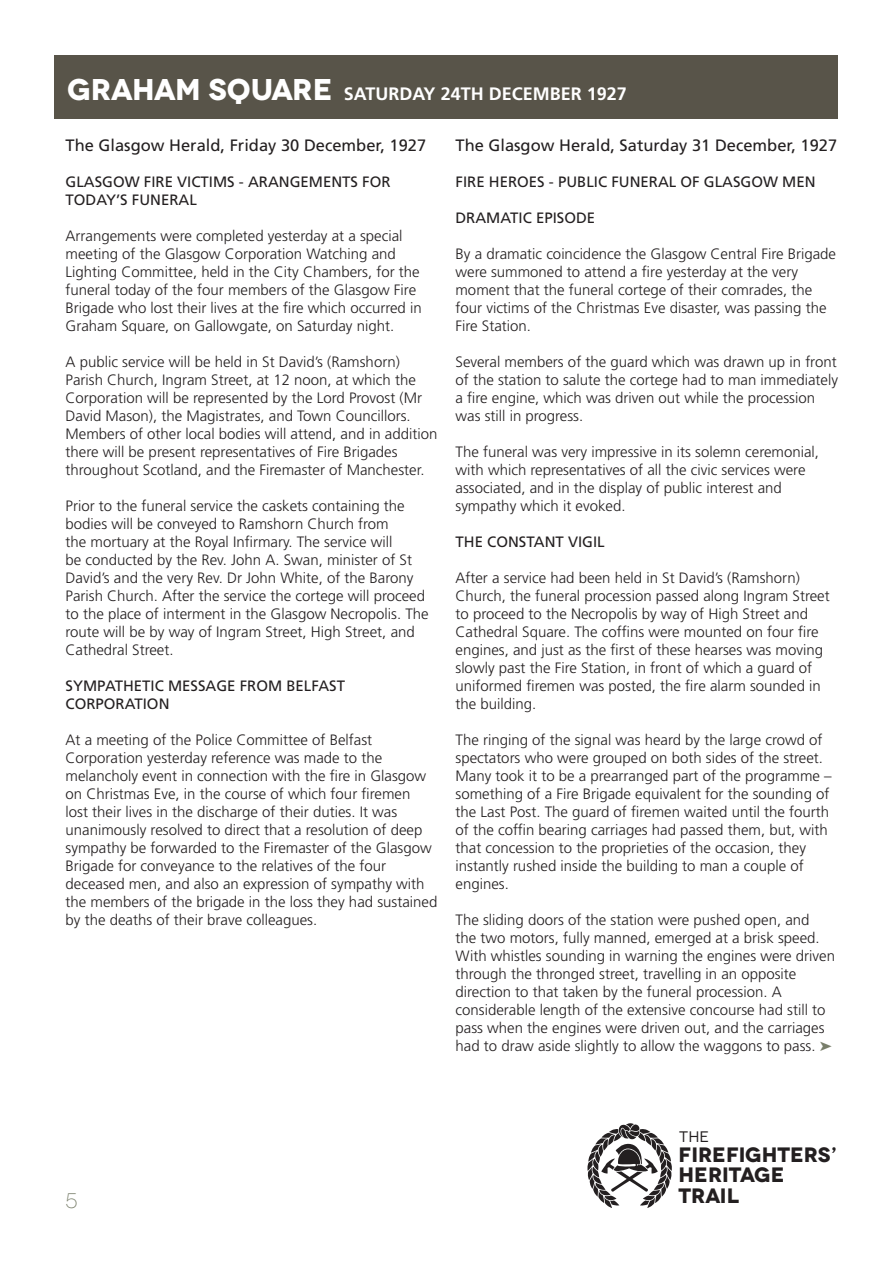
<style>
.page{position:relative;width:893px;height:1263px;background:#fff}
.page>*{position:absolute;margin:0;border:0;box-sizing:border-box;transform-origin:0 0}
.t1{font:300 21px "Novecentowide";color:#787e6a}
.t2{font:700 20.85px/20.2px "Novecentowide";color:#231f20}
.Paragraph_Style_1{font:700 18px "Frutiger LT Std";color:#fff}
.t3{font:16.5px "Frutiger LT Std";color:#231f20}
.t4{font:15.3px "Novecentowide";color:#231f20}
.t5{font:300 15px/18px "Frutiger LT Std";color:#231f20}
.t6{font:15px/18px "Frutiger LT Std";color:#231f20}
.s1{font-family:"Novecentowide";font-size:30px}
.s2{color:#787e6a}
</style>
<div class="page">
<svg style="left:587px;top:1123px;width:85px;height:85px"></svg>
<div style="left:54px;top:55px;width:783px;height:64px;background:#585449"></div>
<p class="Paragraph_Style_1" style="left:67px;top:83px;width:561px"><span class="s1">GRAHAM SQUARE</span> SATURDAY 24TH DECEMBER 1927</p>
<p class="t3" style="left:66px;top:135px;width:362px">The Glasgow Herald, Friday 30 December, 1927</p>
<p class="t6" style="left:66px;top:172px;width:327px">GLASGOW FIRE VICTIMS - ARANGEMENTS FOR<br>TODAY’S FUNERAL</p>
<p class="t5" style="left:66px;top:227px;width:358px">Arrangements were completed yesterday at a special meeting of the Glasgow Corporation Watching and Lighting Committee, held in the City Chambers, for the funeral today of the four members of the Glasgow Fire Brigade who lost their lives at the fire which occurred in Graham Square, on Gallowgate, on Saturday night.</p>
<p class="t5" style="left:66px;top:353px;width:373px">A public service will be held in St David’s (Ramshorn)<br>Parish Church, Ingram Street, at 12 noon, at which the Corporation will be represented by the Lord Provost (Mr David Mason), the Magistrates, and Town Councillors.<br>Members of other local bodies will attend, and in addition there will be present representatives of Fire Brigades throughout Scotland, and the Firemaster of Manchester.</p>
<p class="t5" style="left:66px;top:497px;width:365px">Prior to the funeral service the caskets containing the bodies will be conveyed to Ramshorn Church from<br>the mortuary at the Royal Infirmary. The service will<br>be conducted by the Rev. John A. Swan, minister of St David’s and the very Rev. Dr John White, of the Barony Parish Church. After the service the cortege will proceed to the place of interment in the Glasgow Necropolis. The route will be by way of Ingram Street, High Street, and Cathedral Street.</p>
<p class="t6" style="left:66px;top:676px;width:281px">SYMPATHETIC MESSAGE FROM BELFAST<br>CORPORATION</p>
<p class="t5" style="left:66px;top:731px;width:373px">At a meeting of the Police Committee of Belfast Corporation yesterday reference was made to the melancholy event in connection with the fire in Glasgow on Christmas Eve, in the course of which four firemen<br>lost their lives in the discharge of their duties. It was unanimously resolved to direct that a resolution of deep sympathy be forwarded to the Firemaster of the Glasgow Brigade for conveyance to the relatives of the four deceased men, and also an expression of sympathy with the members of the brigade in the loss they had sustained by the deaths of their brave colleagues.</p>
<p class="t3" style="left:455px;top:135px;width:383px">The Glasgow Herald, Saturday 31 December, 1927</p>
<p class="t6" style="left:455px;top:172px;width:362px">FIRE HEROES - PUBLIC FUNERAL OF GLASGOW MEN</p>
<p class="t6" style="left:455px;top:208px;width:141px">DRAMATIC EPISODE</p>
<p class="t5" style="left:455px;top:245px;width:382px">By a dramatic coincidence the Glasgow Central Fire Brigade were summoned to attend a fire yesterday at the very moment that the funeral cortege of their comrades, the four victims of the Christmas Eve disaster, was passing the Fire Station.</p>
<p class="t5" style="left:455px;top:353px;width:384px">Several members of the guard which was drawn up in front of the station to salute the cortege had to man immediately a fire engine, which was driven out while the procession was still in progress.</p>
<p class="t5" style="left:455px;top:443px;width:365px">The funeral was very impressive in its solemn ceremonial, with which representatives of all the civic services were associated, and in the display of public interest and sympathy which it evoked.</p>
<p class="t6" style="left:455px;top:532px;width:151px">THE CONSTANT VIGIL</p>
<p class="t5" style="left:455px;top:569px;width:376px">After a service had been held in St David’s (Ramshorn)<br>Church, the funeral procession passed along Ingram Street to proceed to the Necropolis by way of High Street and Cathedral Square. The coffins were mounted on four fire engines, and just as the first of these hearses was moving slowly past the Fire Station, in front of which a guard of uniformed firemen was posted, the fire alarm sounded in the building.</p>
<p class="t5" style="left:455px;top:731px;width:378px">The ringing of the signal was heard by the large crowd of spectators who were grouped on both sides of the street.<br>Many took it to be a prearranged part of the programme – something of a Fire Brigade equivalent for the sounding of the Last Post. The guard of firemen waited until the fourth of the coffin bearing carriages had passed them, but, with that concession to the proprieties of the occasion, they instantly rushed inside the building to man a couple of engines.</p>
<p class="t5" style="left:455px;top:911px;width:381px">The sliding doors of the station were pushed open, and<br>the two motors, fully manned, emerged at a brisk speed.<br>With whistles sounding in warning the engines were driven through the thronged street, travelling in an opposite direction to that taken by the funeral procession. A considerable length of the extensive concourse had still to pass when the engines were driven out, and the carriages had to draw aside slightly to allow the waggons to pass. <span class="s2">➤</span></p>
<p class="t1" style="left:66px;top:1188px;width:13px">5</p>
<p class="t4" style="left:679px;top:1127px;width:31px">THE</p>
<h2 class="t2" style="left:679px;top:1145px;width:160px">FIREFIGHTERS’<br>HERITAGE<br>TRAIL</h2>
</div>
